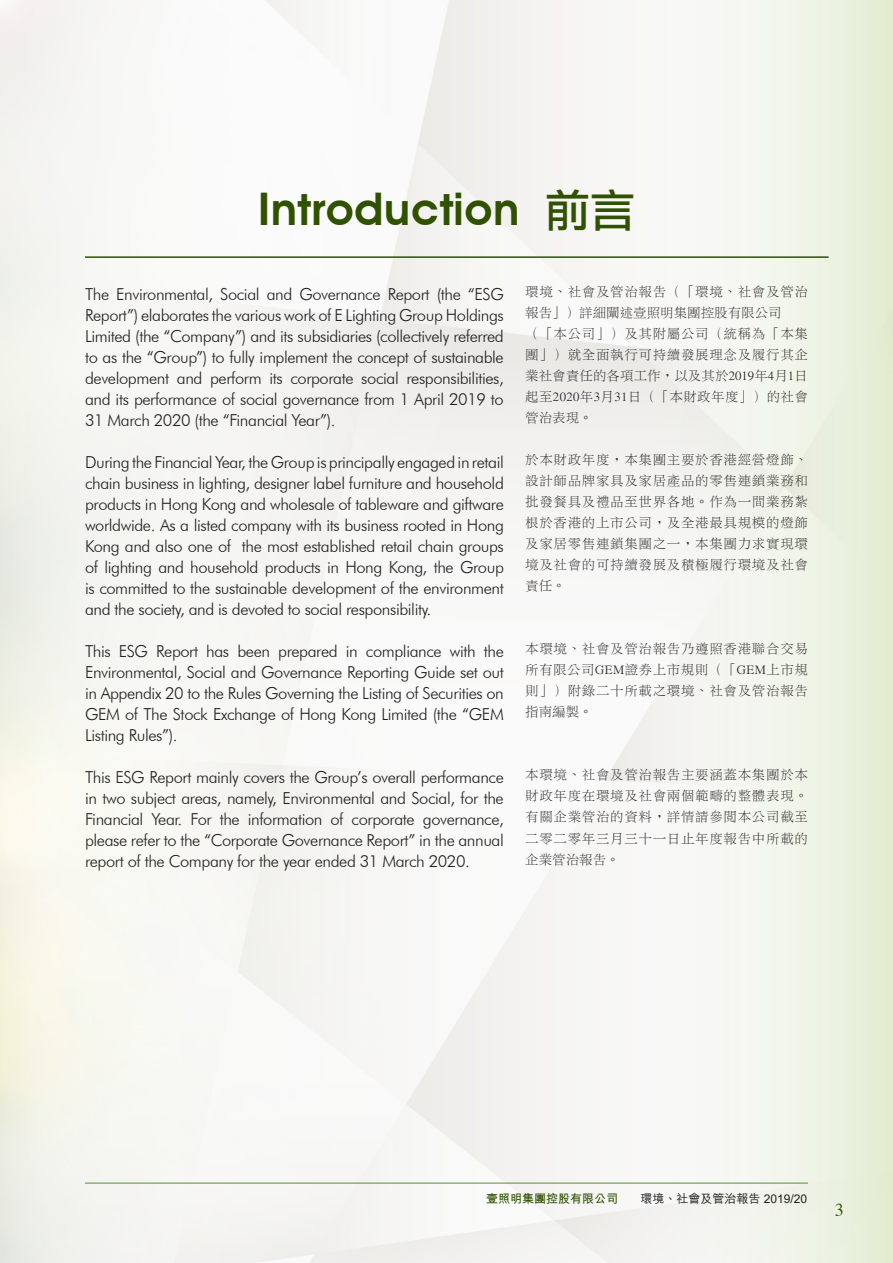
<style>
.page{position:relative;width:893px;height:1263px;background:#fff}
.page>*{position:absolute;margin:0;border:0;box-sizing:border-box;transform-origin:0 0}
.t1{font:600 45px "Avant Garde";color:#305100}
.t2{font:18px "Times";color:#305100}
.t3{font:300 16.5px/21px "Futura BT";letter-spacing:-.025em;color:#231f20;text-align:justify}
.t4{font:300 13.5px/21px "Li Sung";letter-spacing:.05em;color:#231f20;text-align:justify}
.t5{font:300 13.5px/21px "Li Sung";color:#231f20}
.t6{font:500 12px "M Hei";color:#231f20}
.t7{font:700 12px "M Hei";color:#305100}
.s1{font-family:"Li Gothic Med";font-weight:400}
.s2{font-weight:700;color:#305100}
</style>
<div class="page">
<hr style="left:85px;top:1182px;width:723px;height:2px;background:#6c984b">
<hr style="left:85px;top:256px;width:744px;height:2px;background:#305100">
<p class="t1" style="left:258px;top:182px;width:379px">Introduction <span class="s1">前言</span></p>
<p class="t3" style="left:85px;top:283px;width:420px">The Environmental, Social and Governance Report (the “ESG Report”) elaborates the various work of E Lighting Group Holdings Limited (the “Company”) and its subsidiaries (collectively referred to as the “Group”) to fully implement the concept of sustainable development and perform its corporate social responsibilities, and its performance of social governance from 1 April 2019 to 31 March 2020 (the “Financial Year”).</p>
<p class="t3" style="left:85px;top:451px;width:420px">During the Financial Year, the Group is principally engaged in retail chain business in lighting, designer label furniture and household products in Hong Kong and wholesale of tableware and giftware worldwide. As a listed company with its business rooted in Hong Kong and also one of the most established retail chain groups of lighting and household products in Hong Kong, the Group is committed to the sustainable development of the environment and the society, and is devoted to social responsibility.</p>
<p class="t3" style="left:85px;top:640px;width:420px">This ESG Report has been prepared in compliance with the Environmental, Social and Governance Reporting Guide set out in Appendix 20 to the Rules Governing the Listing of Securities on GEM of The Stock Exchange of Hong Kong Limited (the “GEM Listing Rules”).</p>
<p class="t3" style="left:85px;top:766px;width:420px">This ESG Report mainly covers the Group’s overall performance in two subject areas, namely, Environmental and Social, for the Financial Year. For the information of corporate governance, please refer to the “Corporate Governance Report” in the annual report of the Company for the year ended 31 March 2020.</p>
<p class="t5" style="left:525px;top:281px;width:284px">環境、社會及管治報告（「環境、社會及管治報告」）詳細闡述壹照明集團控股有限公司</p>
<p class="t4" style="left:525px;top:323px;width:284px">（「本公司」）及其附屬公司（統稱為「本集團」）就全面執行可持續發展理念及履行其企業社會責任的各項工作，以及其於2019年4月1日起至2020年3月31日（「本財政年度」）的社會管治表現。</p>
<p class="t4" style="left:525px;top:449px;width:284px">於本財政年度，本集團主要於香港經營燈飾、設計師品牌家具及家居產品的零售連鎖業務和批發餐具及禮品至世界各地。作為一間業務紮根於香港的上市公司，及全港最具規模的燈飾及家居零售連鎖集團之一，本集團力求實現環境及社會的可持續發展及積極履行環境及社會責任。</p>
<p class="t4" style="left:525px;top:638px;width:284px">本環境、社會及管治報告乃遵照香港聯合交易所有限公司GEM證券上市規則（「GEM上市規則」）附錄二十所載之環境、社會及管治報告指南編製。</p>
<p class="t4" style="left:525px;top:764px;width:284px">本環境、社會及管治報告主要涵蓋本集團於本財政年度在環境及社會兩個範疇的整體表現。有關企業管治的資料，詳情請參閱本公司截至二零二零年三月三十一日止年度報告中所載的企業管治報告。</p>
<p class="t6" style="left:658px;top:1192px;width:152px">環境、社會及管治報告 2018</p>
<p class="t6" style="left:504px;top:1192px;width:305px"><span class="s2">壹照明集團控股有限公司</span>環境、社會及管治報告 2019/20</p>
<p class="t7" style="left:486px;top:1192px;width:133px">壹照明集團控股有限公司</p>
<p class="t2" style="left:835px;top:1193px;width:10px">3</p>
</div>
